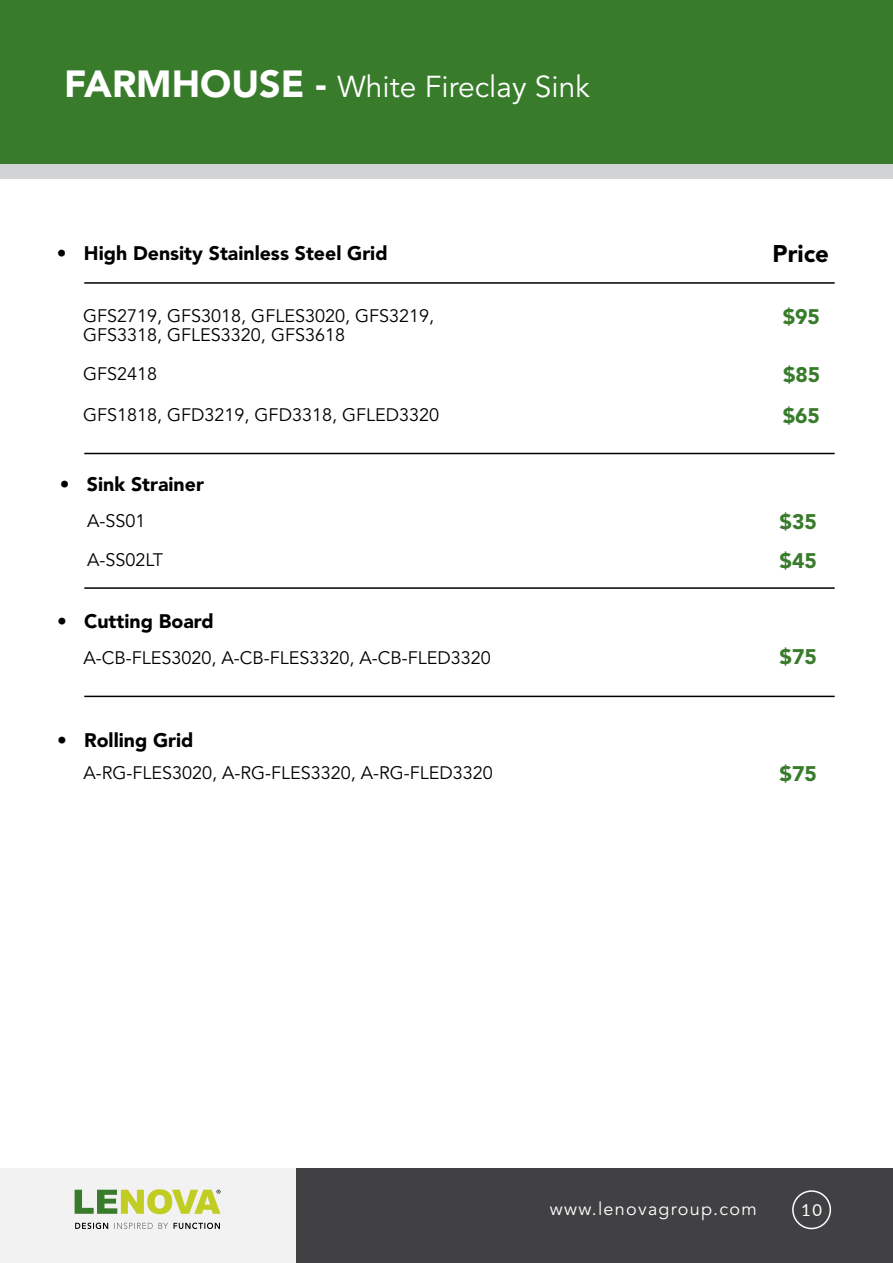
<style>
.page{position:relative;width:893px;height:1263px;background:#fff}
.page>*{position:absolute;margin:0;border:0;box-sizing:border-box;transform-origin:0 0}
.t1{font:30px "Avenir LT Std";color:#fff}
.t2{font:900 24px "Avenir LT Std";color:#000}
.t3{font:900 21px/39px "Avenir LT Std";color:#387c2b}
.t4{font:900 19.5px "Avenir LT Std";color:#000}
.t5{font:18px/19.5px "Avenir LT Std";color:#000}
.t6{font:18px "Avenir LT Std";letter-spacing:.07em;color:#fff}
.t7{font:16.5px "Lato";color:#fff}
.s1{font-weight:900;font-size:37.5px}
</style>
<div class="page">
<div style="left:0;top:0;width:893px;height:166px;background:#387c2b"></div>
<div style="left:0;top:164px;width:893px;height:14px;background:#d1d3d4"></div>
<hr style="left:84px;top:453px;width:751px;height:1px;background:#000">
<hr style="left:84px;top:282px;width:751px;height:2px;background:#000">
<hr style="left:84px;top:587px;width:751px;height:2px;background:#000">
<hr style="left:84px;top:696px;width:751px;height:1px;background:#000">
<div style="left:295px;top:1169px;width:598px;height:94px;background:#414042"></div>
<div style="left:0;top:1169px;width:295px;height:94px;background:#f2f2f2"></div>
<div style="left:792px;top:1190px;width:39px;height:39px;border:2px solid #fff;border-radius:50%"></div>
<svg style="left:174px;top:1222px;width:46px;height:7px"></svg>
<svg style="left:114px;top:1222px;width:54px;height:7px"></svg>
<svg style="left:75px;top:1222px;width:33px;height:7px"></svg>
<svg style="left:75px;top:1189px;width:146px;height:25px"></svg>
<h1 class="t1" style="left:64px;top:70px;width:527px"><span class="s1">FARMHOUSE -</span> White Fireclay Sink</h1>
<p class="t4" style="left:57px;top:241px;width:332px">• High Density Stainless Steel Grid</p>
<p class="t5" style="left:83px;top:306px;width:352px">GFS2719, GFS3018, GFLES3020, GFS3219,<br>GFS3318, GFLES3320, GFS3618</p>
<p class="t5" style="left:83px;top:365px;width:76px">GFS2418</p>
<p class="t5" style="left:83px;top:406px;width:357px">GFS1818, GFD3219, GFD3318, GFLED3320</p>
<p class="t4" style="left:60px;top:472px;width:146px">• Sink Strainer</p>
<p class="t5" style="left:87px;top:502px;width:78px;line-height:39px">A-SS01<br>A-SS02LT</p>
<p class="t4" style="left:57px;top:610px;width:158px">• Cutting Board</p>
<p class="t5" style="left:83px;top:648px;width:409px">A-CB-FLES3020, A-CB-FLES3320, A-CB-FLED3320</p>
<p class="t4" style="left:57px;top:728px;width:138px">• Rolling Grid</p>
<p class="t5" style="left:83px;top:763px;width:411px">A-RG-FLES3020, A-RG-FLES3320, A-RG-FLED3320</p>
<h2 class="t2" style="left:773px;top:239px;width:58px">Price</h2>
<p class="t3" style="left:783px;top:297px;width:39px">$95</p>
<p class="t3" style="left:783px;top:354px;width:39px;line-height:41px">$85 $65</p>
<p class="t3" style="left:780px;top:502px;width:39px">$35 $45</p>
<p class="t3" style="left:780px;top:637px;width:39px">$75</p>
<p class="t3" style="left:780px;top:754px;width:39px">$75</p>
<p class="t6" style="left:550px;top:1199px;width:208px">www.lenovagroup.com</p>
<p class="t7" style="left:801px;top:1198px;width:22px">10</p>
</div>
